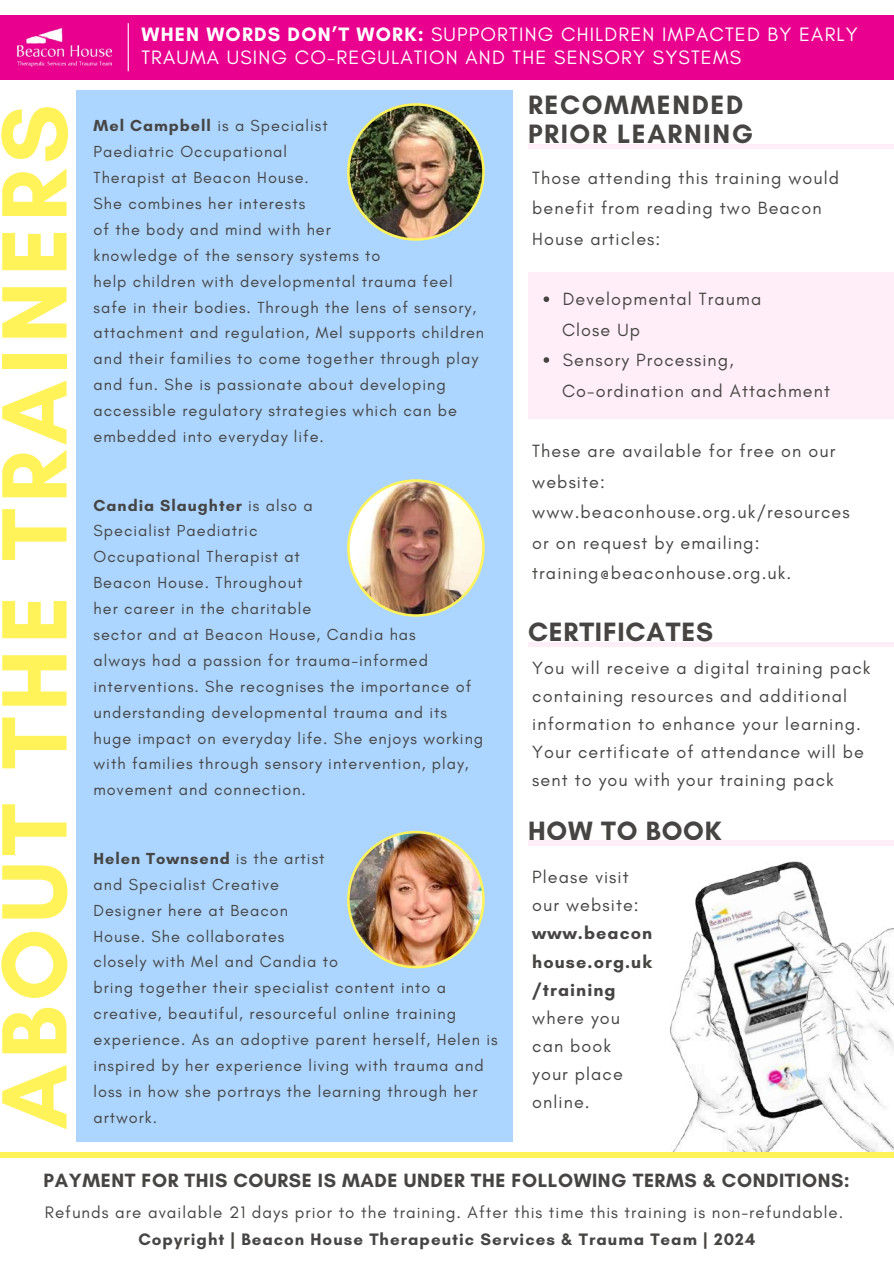
<style>
.page{position:relative;width:894px;height:1264px;background:#fff}
.page>*{position:absolute;margin:0;border:0;box-sizing:border-box;transform-origin:0 0}
.t1{font:700 94.5px "Glacial Indifference";letter-spacing:.06em;color:#fff359}
.t2{font:700 27px/29px "Glacial Indifference";letter-spacing:.06em;color:#464544}
.t3{font:700 27px "Glacial Indifference";letter-spacing:.03em;color:#464544}
.t4{font:19.8px/22.5px "Glacial Indifference";letter-spacing:.06em;color:#fff}
.t5{font:700 19.5px "Glacial Indifference";letter-spacing:.03em;color:#464544}
.t6{font:18px/30.3px "Glacial Indifference";letter-spacing:.06em;color:#464544}
.t7{font:700 18px/28.2px "Glacial Indifference";letter-spacing:.06em;color:#464544;text-align:justify}
.t8{font:16.95px "Glacial Indifference";letter-spacing:.06em;color:#464544}
.t9{font:700 16.95px "Glacial Indifference";letter-spacing:.06em;color:#464544}
.t10{font:16.35px/25.8px "Glacial Indifference";letter-spacing:.06em;color:#464544}
.s1{font-weight:700}
</style>
<div class="page">
<img style="left:623px;top:840px;width:270px;height:312px">
<div style="left:528px;top:273px;width:365px;height:146px;background:#ffeef8"></div>
<div style="left:76px;top:90px;width:436px;height:1052px;background:#acd5ff"></div>
<img style="left:347px;top:103px;width:137px;height:138px">
<div style="left:0;top:1152px;width:893px;height:5px;background:#fff359"></div>
<img style="left:347px;top:479px;width:137px;height:137px">
<img style="left:347px;top:830px;width:137px;height:138px">
<div style="left:0;top:15px;width:893px;height:65px;background:#e9008f"></div>
<img style="left:18px;top:28px;width:93px;height:39px">
<hr style="left:128px;top:23px;width:1px;height:48px;background:#fff">
<div style="left:528px;top:144px;width:365px;height:5px;background:#ffeef8"></div>
<hr style="left:528px;top:642px;width:365px;height:4px;background:#ffeef8">
<hr style="left:528px;top:841px;width:365px;height:4px;background:#ffeef8">
<svg style="left:543px;top:296px;width:6px;height:6px"></svg>
<svg style="left:543px;top:357px;width:6px;height:6px"></svg>
<h1 class="t1" style="left:-23px;top:1129px;width:1026px;rotate:-90deg">ABOUT THE TRAINERS</h1>
<p class="t4" style="left:141px;top:23px;width:717px"><span class="s1">WHEN WORDS DON’T WORK:</span> SUPPORTING CHILDREN IMPACTED BY EARLY<br>TRAUMA USING CO-REGULATION AND THE SENSORY SYSTEMS</p>
<p class="t10" style="left:93px;top:113px;width:392px"><span class="s1">Mel Campbell</span> is a Specialist<br>Paediatric Occupational<br>Therapist at Beacon House.<br>She combines her interests<br>of the body and mind with her<br>knowledge of the sensory systems to<br>help children with developmental trauma feel safe in their bodies. Through the lens of sensory, attachment and regulation, Mel supports children and their families to come together through play and fun. She is passionate about developing accessible regulatory strategies which can be embedded into everyday life.</p>
<p class="t10" style="left:93px;top:492px;width:391px"><span class="s1">Candia Slaughter</span> is also a<br>Specialist Paediatric<br>Occupational Therapist at<br>Beacon House. Throughout<br>her career in the charitable<br>sector and at Beacon House, Candia has<br>always had a passion for trauma-informed interventions. She recognises the importance of understanding developmental trauma and its huge impact on everyday life. She enjoys working with families through sensory intervention, play, movement and connection.</p>
<p class="t10" style="left:93px;top:845px;width:405px"><span class="s1">Helen Townsend</span> is the artist<br>and Specialist Creative<br>Designer here at Beacon<br>House. She collaborates<br>closely with Mel and Candia to<br>bring together their specialist content into a creative, beautiful, resourceful online training experience. As an adoptive parent herself, Helen is inspired by her experience living with trauma and loss in how she portrays the learning through her artwork.</p>
<h2 class="t2" style="left:528px;top:90px;width:226px">RECOMMENDED<br>PRIOR LEARNING</h2>
<p class="t6" style="left:532px;top:162px;width:308px">Those attending this training would benefit from reading two Beacon<br>House articles:</p>
<p class="t6" style="left:562px;top:284px;width:269px">Developmental Trauma<br>Close Up<br>Sensory Processing,<br>Co-ordination and Attachment</p>
<p class="t6" style="left:532px;top:436px;width:319px">These are available for free on our website: www.beaconhouse.org.uk/resources or on request by emailing: training@beaconhouse.org.uk.</p>
<h2 class="t3" style="left:528px;top:615px;width:187px">CERTIFICATES</h2>
<p class="t6" style="left:532px;top:653px;width:339px;line-height:28.2px">You will receive a digital training pack containing resources and additional information to enhance your learning.<br>Your certificate of attendance will be sent to you with your training pack</p>
<h2 class="t3" style="left:528px;top:814px;width:195px">HOW TO BOOK</h2>
<p class="t6" style="left:532px;top:862px;width:108px;line-height:28.2px">Please visit our website:</p>
<p class="t7" style="left:532px;top:919px;width:121px">www.beacon house.org.uk /training</p>
<p class="t6" style="left:532px;top:1003px;width:92px;line-height:28.2px">where you can book your place online.</p>
<p class="t5" style="left:44px;top:1168px;width:807px">PAYMENT FOR THIS COURSE IS MADE UNDER THE FOLLOWING TERMS &amp; CONDITIONS:</p>
<p class="t8" style="left:45px;top:1201px;width:799px">Refunds are available 21 days prior to the training. After this time this training is non-refundable.</p>
<p class="t9" style="left:138px;top:1228px;width:618px">Copyright | Beacon House Therapeutic Services &amp; Trauma Team | 2024</p>
</div>
